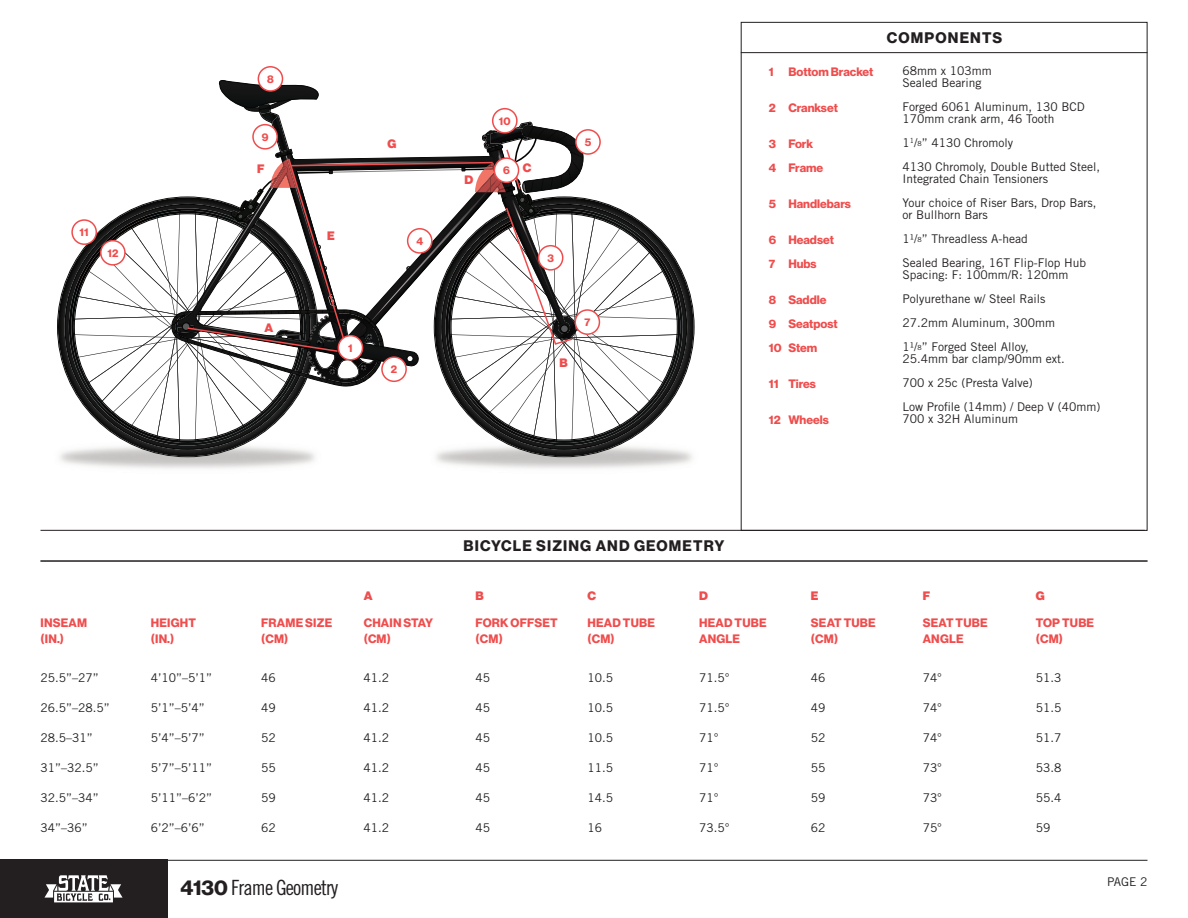
<style>
.page{position:relative;width:1188px;height:918px;background:#fff}
.page>*{position:absolute;margin:0;border:0;box-sizing:border-box;transform-origin:0 0}
.t1{font:21px "Trade Gothic LT Std Cn 18";letter-spacing:-.04em;color:#231f20}
.t2{font:700 15px "Haas Grot Disp 75";letter-spacing:.075em;color:#231f20}
.t3{font:12px/24px "Trade Gothic LT Std";color:#231f20}
.t4{font:700 12px/16.5px "Haas Grot Disp 75";letter-spacing:.005em;color:#ef4d4d}
.t5{font:900 12px "Haas Grot Disp 95";color:#ef4d4d}
.t6{font:700 10.5px "Haas Grot Disp 75";color:#ef4d4d}
.s1{font-size:7.05px}
.s2{font-family:"Haas Grot Disp 75";font-weight:700}
</style>
<div class="page">
<div style="left:0;top:860px;width:167px;height:58px;background:#231f20"></div>
<svg style="left:44px;top:875px;width:79px;height:27px"></svg>
<hr style="left:167px;top:860px;width:981px;height:1px;background:#231f20">
<svg style="left:740px;top:22px;width:408px;height:509px"></svg>
<svg style="left:434px;top:283px;width:261px;height:174px"></svg>
<svg style="left:441px;top:265px;width:246px;height:185px"></svg>
<svg style="left:57px;top:285px;width:261px;height:172px"></svg>
<svg style="left:64px;top:266px;width:246px;height:184px"></svg>
<hr style="left:40px;top:530px;width:1105px;height:1px;background:#231f20">
<hr style="left:741px;top:52px;width:407px;height:1px;background:#231f20">
<div style="left:71px;top:219px;width:26px;height:26px;border:2px solid #ef4d4d;border-radius:50%"></div>
<svg style="left:72px;top:78px;width:607px;height:364px"></svg>
<div style="left:338px;top:336px;width:25px;height:24px;background:#fff;border-radius:50%"></div>
<div style="left:338px;top:335px;width:25px;height:26px;border:2px solid #ef4d4d;border-radius:50%"></div>
<div style="left:258px;top:67px;width:25px;height:24px;background:#fff;border-radius:50%"></div>
<div style="left:258px;top:66px;width:25px;height:26px;border:2px solid #ef4d4d;border-radius:50%"></div>
<hr style="left:40px;top:561px;width:1108px;height:1px;background:#231f20">
<p class="t6" style="left:80px;top:226px;width:11px">11</p>
<p class="t6" style="left:107px;top:247px;width:12px">12</p>
<p class="t6" style="left:267px;top:73px;width:8px">8</p>
<p class="t6" style="left:499px;top:115px;width:13px">10</p>
<p class="t6" style="left:262px;top:131px;width:8px">9</p>
<p class="t5" style="left:388px;top:137px;width:10px">G</p>
<p class="t6" style="left:585px;top:136px;width:8px">5</p>
<p class="t5" style="left:257px;top:162px;width:9px">F</p>
<p class="t5" style="left:465px;top:172px;width:10px">D</p>
<p class="t6" style="left:503px;top:164px;width:8px">6</p>
<p class="t5" style="left:523px;top:160px;width:10px">C</p>
<p class="t5" style="left:327px;top:229px;width:9px">E</p>
<p class="t6" style="left:416px;top:235px;width:8px">4</p>
<p class="t6" style="left:547px;top:252px;width:8px">3</p>
<p class="t5" style="left:264px;top:320px;width:10px">A</p>
<p class="t6" style="left:584px;top:316px;width:7px">7</p>
<p class="t6" style="left:348px;top:342px;width:6px">1</p>
<p class="t6" style="left:391px;top:363px;width:8px">2</p>
<p class="t5" style="left:559px;top:356px;width:10px">B</p>
<p class="t4" style="left:769px;top:64px;width:106px">1 Bottom Bracket</p>
<p class="t4" style="left:769px;top:100px;width:71px">2 Crankset</p>
<p class="t4" style="left:769px;top:132px;width:56px;line-height:24px">3 Fork<br>4 Frame</p>
<p class="t4" style="left:769px;top:196px;width:84px">5 Handlebars</p>
<p class="t4" style="left:769px;top:228px;width:67px;line-height:24px">6 Headset<br>7 Hubs</p>
<p class="t4" style="left:769px;top:288px;width:70px;line-height:24px">8 Saddle<br>9 Seatpost<br>10 Stem</p>
<p class="t4" style="left:769px;top:376px;width:49px">11 Tires</p>
<p class="t4" style="left:769px;top:412px;width:62px">12 Wheels</p>
<p class="t2" style="left:887px;top:29px;width:117px">COMPONENTS</p>
<p class="t3" style="left:903px;top:64px;width:91px;line-height:12px">68mm x 103mm sealed Bearing</p>
<p class="t3" style="left:903px;top:100px;width:184px;line-height:12px">Forged 6061 Aluminum, 130 Bcd<br>170mm crank arm, 46 tooth</p>
<p class="t3" style="left:903px;top:130px;width:199px">1<sup>1</sup>/<span class="s1">8</span>” 4130 chromoly<br>4130 chromoly, double Butted steel,</p>
<p class="t3" style="left:903px;top:166px;width:195px">Integrated chain tensioners<br>Your choice of riser Bars, drop Bars,</p>
<p class="t3" style="left:903px;top:202px;width:185px">or Bullhorn Bars<br>1¹/<span class="s1">8</span>” threadless A-head<br>sealed Bearing, 16t Flip-Flop hub</p>
<p class="t3" style="left:903px;top:262px;width:167px">spacing: F: 100mm/r: 120mm<br>Polyurethane w/ steel rails<br>27.2mm Aluminum, 300mm<br>1¹/<span class="s1">8</span>” Forged steel Alloy,</p>
<p class="t3" style="left:903px;top:346px;width:199px">25.4mm bar clamp/90mm ext.<br>700 x 25c (Presta Valve)<br>Low Profile (14mm) / deep V (40mm)</p>
<p class="t3" style="left:903px;top:406px;width:117px">700 x 32h Aluminum</p>
<p class="t4" style="left:41px;top:614px;width:48px">INSEAM (IN.)</p>
<p class="t4" style="left:151px;top:614px;width:47px">HEIGHT (IN.)</p>
<p class="t4" style="left:261px;top:614px;width:73px">FRAME SIZE (CM)</p>
<p class="t3" style="left:41px;top:666px;width:60px">25.5”–27”</p>
<p class="t3" style="left:41px;top:696px;width:71px">26.5”–28.5”</p>
<p class="t3" style="left:41px;top:726px;width:54px">28.5–31”</p>
<p class="t3" style="left:41px;top:756px;width:60px">31”–32.5”</p>
<p class="t3" style="left:41px;top:786px;width:60px">32.5”–34”</p>
<p class="t3" style="left:41px;top:816px;width:49px">34”–36”</p>
<p class="t3" style="left:151px;top:666px;width:63px">4’10”–5’1”</p>
<p class="t3" style="left:151px;top:696px;width:55px">5’1”–5’4”</p>
<p class="t3" style="left:151px;top:726px;width:55px">5’4”–5’7”</p>
<p class="t3" style="left:151px;top:756px;width:63px">5’7”–5’11”</p>
<p class="t3" style="left:151px;top:786px;width:63px">5’11”–6’2”</p>
<p class="t3" style="left:151px;top:816px;width:55px">6’2”–6’6”</p>
<p class="t3" style="left:261px;top:666px;width:16px">46</p>
<p class="t3" style="left:261px;top:696px;width:16px">49</p>
<p class="t3" style="left:261px;top:726px;width:16px">52</p>
<p class="t3" style="left:261px;top:756px;width:16px">55</p>
<p class="t3" style="left:261px;top:786px;width:16px">59</p>
<p class="t3" style="left:261px;top:816px;width:16px">62</p>
<h1 class="t1" style="left:181px;top:875px;width:159px"><span class="s2">4130</span> Frame Geometry</h1>
<p class="t5" style="left:364px;top:589px;width:10px">A</p>
<p class="t4" style="left:364px;top:614px;width:71px">CHAIN STAY (CM)</p>
<p class="t3" style="left:364px;top:666px;width:27px">41.2</p>
<p class="t3" style="left:364px;top:696px;width:27px">41.2</p>
<p class="t3" style="left:364px;top:726px;width:27px">41.2</p>
<p class="t3" style="left:364px;top:756px;width:27px">41.2</p>
<p class="t3" style="left:364px;top:786px;width:27px">41.2</p>
<p class="t3" style="left:364px;top:816px;width:27px">41.2</p>
<p class="t2" style="left:464px;top:537px;width:262px">BICYCLE SIZING AND GEOMETRY</p>
<p class="t5" style="left:476px;top:589px;width:10px">B</p>
<p class="t4" style="left:476px;top:614px;width:84px">FORK OFFSET (CM)</p>
<p class="t3" style="left:476px;top:666px;width:16px">45</p>
<p class="t3" style="left:476px;top:696px;width:16px">45</p>
<p class="t3" style="left:476px;top:726px;width:16px">45</p>
<p class="t3" style="left:476px;top:756px;width:16px">45</p>
<p class="t3" style="left:476px;top:786px;width:16px">45</p>
<p class="t3" style="left:476px;top:816px;width:16px">45</p>
<p class="t5" style="left:587px;top:589px;width:10px">C</p>
<p class="t4" style="left:587px;top:614px;width:69px">HEAD TUBE (CM)</p>
<p class="t3" style="left:587px;top:666px;width:27px">10.5</p>
<p class="t3" style="left:587px;top:696px;width:27px">10.5</p>
<p class="t3" style="left:587px;top:726px;width:27px">10.5</p>
<p class="t3" style="left:587px;top:756px;width:27px">11.5</p>
<p class="t3" style="left:587px;top:786px;width:27px">14.5</p>
<p class="t3" style="left:587px;top:816px;width:16px">16</p>
<p class="t5" style="left:699px;top:589px;width:10px">D</p>
<p class="t4" style="left:699px;top:614px;width:69px">HEAD TUBE<br>ANGLE</p>
<p class="t3" style="left:699px;top:666px;width:32px">71.5°</p>
<p class="t3" style="left:699px;top:696px;width:32px">71.5°</p>
<p class="t3" style="left:699px;top:726px;width:21px">71°</p>
<p class="t3" style="left:699px;top:756px;width:21px">71°</p>
<p class="t3" style="left:699px;top:786px;width:21px">71°</p>
<p class="t3" style="left:699px;top:816px;width:32px">73.5°</p>
<p class="t5" style="left:811px;top:589px;width:9px">E</p>
<p class="t4" style="left:811px;top:614px;width:66px">SEAT TUBE (CM)</p>
<p class="t3" style="left:811px;top:666px;width:16px">46</p>
<p class="t3" style="left:811px;top:696px;width:16px">49</p>
<p class="t3" style="left:811px;top:726px;width:16px">52</p>
<p class="t3" style="left:811px;top:756px;width:16px">55</p>
<p class="t3" style="left:811px;top:786px;width:16px">59</p>
<p class="t3" style="left:811px;top:816px;width:16px">62</p>
<p class="t5" style="left:923px;top:589px;width:9px">F</p>
<p class="t4" style="left:923px;top:614px;width:66px">SEAT TUBE<br>ANGLE</p>
<p class="t3" style="left:923px;top:666px;width:21px">74°</p>
<p class="t3" style="left:923px;top:696px;width:21px">74°</p>
<p class="t3" style="left:923px;top:726px;width:21px">74°</p>
<p class="t3" style="left:923px;top:756px;width:21px">73°</p>
<p class="t3" style="left:923px;top:786px;width:21px">73°</p>
<p class="t3" style="left:923px;top:816px;width:21px">75°</p>
<p class="t5" style="left:1036px;top:589px;width:10px">G</p>
<p class="t4" style="left:1036px;top:614px;width:60px">TOP TUBE (CM)</p>
<p class="t3" style="left:1036px;top:666px;width:27px">51.3</p>
<p class="t3" style="left:1036px;top:696px;width:27px">51.5</p>
<p class="t3" style="left:1036px;top:726px;width:27px">51.7</p>
<p class="t3" style="left:1036px;top:756px;width:27px">53.8</p>
<p class="t3" style="left:1036px;top:786px;width:27px">55.4</p>
<p class="t3" style="left:1036px;top:816px;width:16px">59</p>
<p class="t3" style="left:1107px;top:870px;width:42px">PAGE 2</p>
</div>
